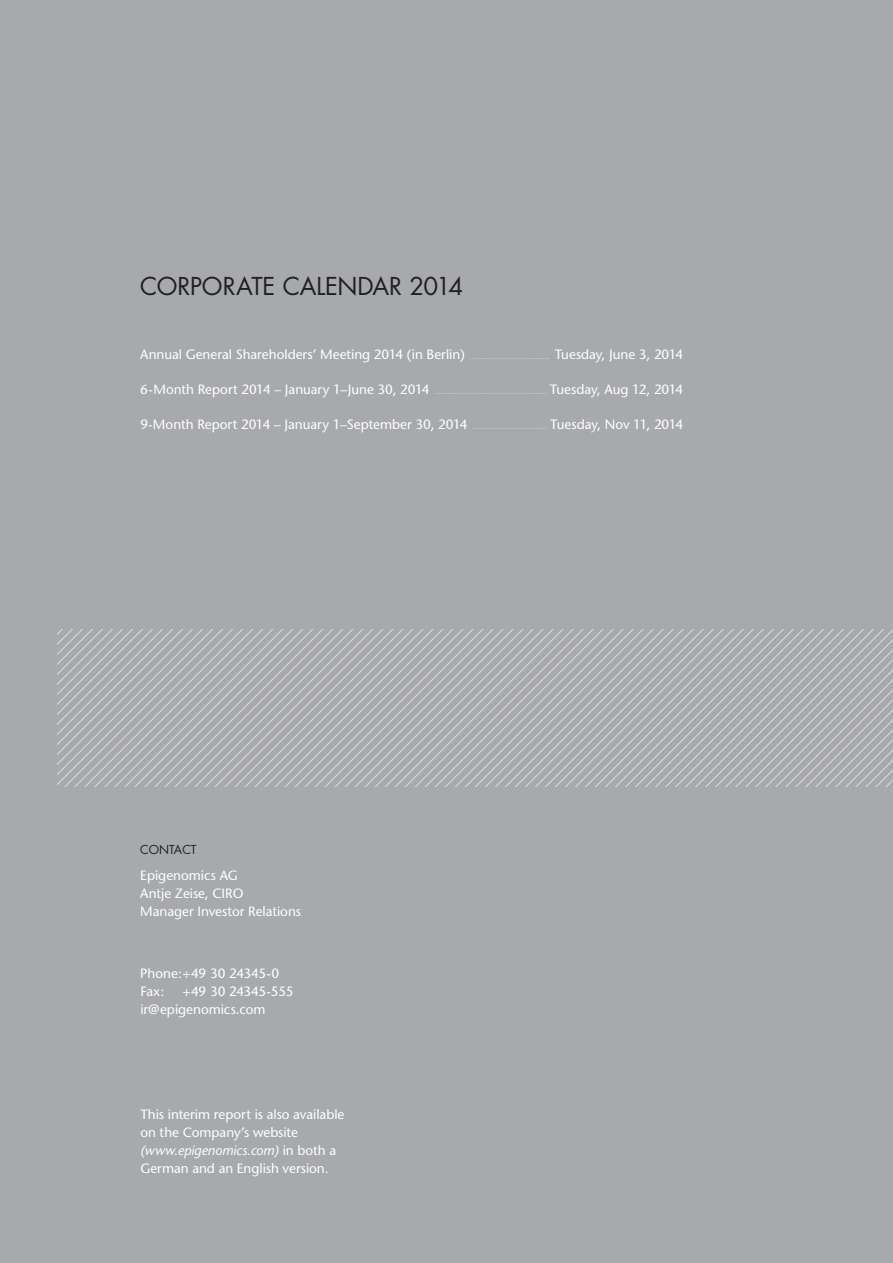
<style>
.page{position:relative;width:893px;height:1263px;background:#a8a9ad}
.page>*{position:absolute;margin:0;border:0;box-sizing:border-box;transform-origin:0 0}
.t1{font:24px "Futura";letter-spacing:-.035em;color:#231f20}
.t2{font:13.5px/18px "Stone Sans";color:#fff}
.t3{font:12px "Futura";color:#231f20}
.t4{font:6px "Stone Sans";color:#fff}
.s1{font-style:italic}
</style>
<div class="page">
<svg style="left:396px;top:629px;width:10px;height:158px"></svg>
<svg style="left:406px;top:629px;width:10px;height:158px"></svg>
<svg style="left:416px;top:629px;width:10px;height:158px"></svg>
<svg style="left:426px;top:629px;width:10px;height:158px"></svg>
<svg style="left:436px;top:629px;width:10px;height:158px"></svg>
<svg style="left:446px;top:629px;width:10px;height:158px"></svg>
<svg style="left:456px;top:629px;width:10px;height:158px"></svg>
<svg style="left:466px;top:629px;width:10px;height:158px"></svg>
<svg style="left:476px;top:629px;width:10px;height:158px"></svg>
<svg style="left:486px;top:629px;width:10px;height:158px"></svg>
<svg style="left:496px;top:629px;width:10px;height:158px"></svg>
<svg style="left:506px;top:629px;width:10px;height:158px"></svg>
<svg style="left:516px;top:629px;width:10px;height:158px"></svg>
<svg style="left:526px;top:629px;width:10px;height:158px"></svg>
<svg style="left:536px;top:629px;width:10px;height:158px"></svg>
<svg style="left:546px;top:629px;width:10px;height:158px"></svg>
<svg style="left:556px;top:629px;width:10px;height:158px"></svg>
<svg style="left:566px;top:629px;width:10px;height:158px"></svg>
<svg style="left:576px;top:629px;width:10px;height:158px"></svg>
<svg style="left:586px;top:629px;width:10px;height:158px"></svg>
<svg style="left:596px;top:629px;width:11px;height:158px"></svg>
<svg style="left:607px;top:629px;width:10px;height:158px"></svg>
<svg style="left:617px;top:629px;width:276px;height:158px"></svg>
<h1 class="t1" style="left:140px;top:270px;width:32px">CORPORATE</h1>
<h1 class="t1" style="left:283px;top:270px;width:33px">CALENDAR</h1>
<h1 class="t1" style="left:410px;top:270px;width:55px">2014</h1>
<p class="t2" style="left:140px;top:345px;width:326px">Annual General Shareholders’ Meeting 2014 (in Berlin)</p>
<p class="t4" style="left:470px;top:353px;width:81px">................................</p>
<p class="t2" style="left:555px;top:345px;width:130px">Tuesday, June 3, 2014</p>
<p class="t2" style="left:140px;top:380px;width:291px">6-Month Report 2014 – January 1–June 30, 2014</p>
<p class="t4" style="left:434px;top:388px;width:114px">.............................................</p>
<p class="t2" style="left:550px;top:380px;width:135px">Tuesday, Aug 12, 2014</p>
<p class="t2" style="left:140px;top:415px;width:329px">9-Month Report 2014 – January 1–September 30, 2014</p>
<p class="t4" style="left:472px;top:423px;width:76px">..............................</p>
<p class="t2" style="left:550px;top:415px;width:135px">Tuesday, Nov 11, 2014</p>
<p class="t3" style="left:140px;top:841px;width:58px">CONTACT</p>
<p class="t2" style="left:140px;top:866px;width:162px">Epigenomics AG<br>Antje Zeise, CIRO<br>Manager Investor Relations</p>
<p class="t2" style="left:140px;top:964px;width:140px">Phone:+49 30 24345-0<br>Fax:</p>
<p class="t2" style="left:140px;top:982px;width:155px;text-indent:43px">+49 30 24345-555 ir@epigenomics.com</p>
<p class="t2" style="left:140px;top:1105px;width:206px">This interim report is also available on the Company’s website <span class="s1">(www.epigenomics.com)</span> in both a<br>German and an English version.</p>
</div>
